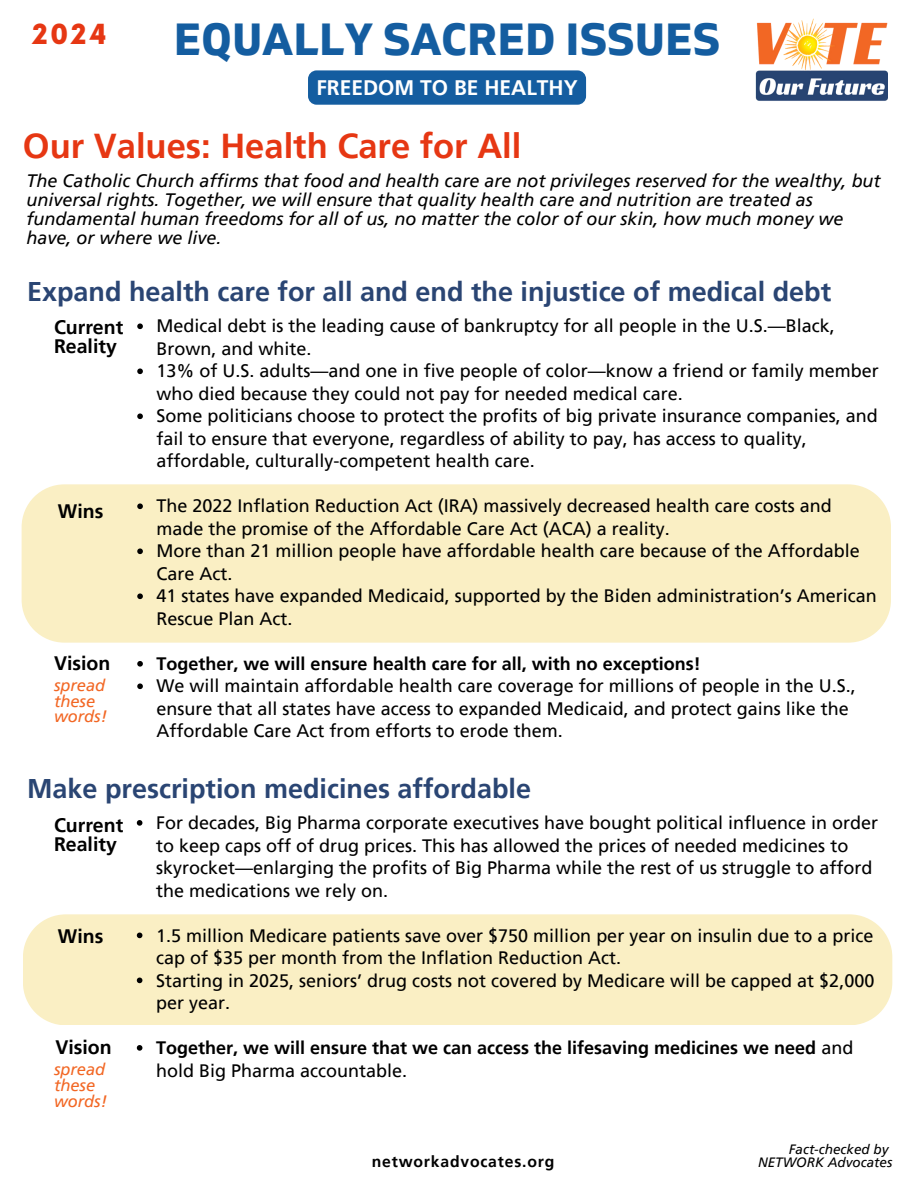
<style>
.page{position:relative;width:918px;height:1188px;background:#fff}
.page>*{position:absolute;margin:0;border:0;box-sizing:border-box;transform-origin:0 0}
.t1{font:700 45px "Gilam";letter-spacing:.005em;color:#145da0}
.t2{font:700 34.5px "Frutiger LT Pro";color:#e63713}
.t3{font:700 27px "Frutiger LT Pro";color:#2a4573}
.t4{font:900 27px "Now";color:#e63713}
.t5{font:700 21px "Frutiger LT Pro";color:#fff}
.t6{font:700 19.5px/19.2px "Frutiger LT Pro";color:#000}
.t7{font:18px/22.5px "Frutiger LT Pro";color:#000}
.t8{font:italic 18px/19.2px "Frutiger LT Pro";color:#000}
.t9{font:700 18px/22.5px "Frutiger LT Pro";color:#000}
.t10{font:italic 16.5px/15.8px "Frutiger LT Pro";color:#f26724}
.t11{font:700 15.75px "Frutiger LT Pro";letter-spacing:.05em;color:#000}
.t12{font:italic 13.5px "Frutiger LT Pro";color:#000}
.s1{font-weight:400}
</style>
<div class="page">
<div style="left:308px;top:70px;width:278px;height:35px;background:#145da0;border-radius:9px"></div>
<div style="left:22px;top:484px;width:869px;height:159px;background:#faefc4"></div>
<svg style="left:137px;top:323px;width:6px;height:6px"></svg>
<svg style="left:137px;top:368px;width:6px;height:6px"></svg>
<svg style="left:137px;top:413px;width:6px;height:6px"></svg>
<svg style="left:137px;top:503px;width:6px;height:6px"></svg>
<svg style="left:137px;top:548px;width:6px;height:6px"></svg>
<svg style="left:137px;top:593px;width:6px;height:6px"></svg>
<svg style="left:137px;top:661px;width:6px;height:6px"></svg>
<svg style="left:137px;top:683px;width:6px;height:6px"></svg>
<img style="left:755px;top:18px;width:133px;height:83px">
<div style="left:23px;top:914px;width:869px;height:111px;background:#faefc4"></div>
<svg style="left:137px;top:820px;width:5px;height:6px"></svg>
<svg style="left:137px;top:933px;width:5px;height:5px"></svg>
<svg style="left:137px;top:978px;width:5px;height:5px"></svg>
<svg style="left:137px;top:1045px;width:5px;height:6px"></svg>
<p class="t4" style="left:32px;top:20px;width:76px">2024</p>
<h6 class="t1" style="left:174px;top:13px;width:548px">EQUALLY SACRED ISSUES</h6>
<p class="t5" style="left:316px;top:75px;width:263px">FREEDOM TO BE HEALTHY</p>
<h3 class="t2" style="left:23px;top:125px;width:500px">Our Values: Health Care for All</h3>
<h5 class="t8" style="left:26px;top:171px;width:856px">The Catholic Church affirms that food and health care are not privileges reserved for the wealthy, but universal rights. Together, we will ensure that quality health care and nutrition are treated as fundamental human freedoms for all of us, no matter the color of our skin, how much money we have, or where we live.</h5>
<h2 class="t3" style="left:27px;top:275px;width:806px">Expand health care for all and end the injustice of medical debt</h2>
<p class="t6" style="left:54px;top:317px;width:71px">Current<br>Reality</p>
<p class="t7" style="left:157px;top:315px;width:680px">Medical debt is the leading cause of bankruptcy for all people in the U.S.—Black,<br>Brown, and white.</p>
<p class="t7" style="left:157px;top:360px;width:724px">13% of U.S. adults—and one in five people of color—know a friend or family member who died because they could not pay for needed medical care.</p>
<p class="t7" style="left:157px;top:405px;width:723px">Some politicians choose to protect the profits of big private insurance companies, and fail to ensure that everyone, regardless of ability to pay, has access to quality, affordable, culturally-competent health care.</p>
<p class="t7" style="left:157px;top:495px;width:677px">The 2022 Inflation Reduction Act (IRA) massively decreased health care costs and made the promise of the Affordable Care Act (ACA) a reality.</p>
<p class="t7" style="left:157px;top:540px;width:705px">More than 21 million people have affordable health care because of the Affordable<br>Care Act.</p>
<p class="t7" style="left:157px;top:585px;width:722px">41 states have expanded Medicaid, supported by the Biden administration’s American<br>Rescue Plan Act.</p>
<p class="t9" style="left:157px;top:652px;width:546px">Together, we will ensure health care for all, with no exceptions!</p>
<p class="t7" style="left:157px;top:675px;width:701px">We will maintain affordable health care coverage for millions of people in the U.S., ensure that all states have access to expanded Medicaid, and protect gains like the<br>Affordable Care Act from efforts to erode them.</p>
<h4 class="t6" style="left:58px;top:502px;width:47px">Wins</h4>
<h6 class="t6" style="left:54px;top:654px;width:58px">Vision</h6>
<h6 class="t10" style="left:54px;top:677px;width:53px">spread</h6>
<p class="t10" style="left:54px;top:693px;width:55px">these words!</p>
<p class="t3" style="left:27px;top:772px;width:506px">Make prescription medicines affordable</p>
<h4 class="t6" style="left:54px;top:816px;width:71px">Current<br>Reality</h4>
<p class="t7" style="left:156px;top:811px;width:724px">For decades, Big Pharma corporate executives have bought political influence in order to keep caps off of drug prices. This has allowed the prices of needed medicines to skyrocket—enlarging the profits of Big Pharma while the rest of us struggle to afford the medications we rely on.</p>
<p class="t7" style="left:156px;top:924px;width:719px">1.5 million Medicare patients save over $750 million per year on insulin due to a price cap of $35 per month from the Inflation Reduction Act.</p>
<h6 class="t7" style="left:156px;top:969px;width:720px">Starting in 2025, seniors’ drug costs not covered by Medicare will be capped at $2,000 per year.</h6>
<h6 class="t9" style="left:156px;top:1036px;width:699px">Together, we will ensure that we can access the lifesaving medicines we need <span class="s1">and hold Big Pharma accountable.</span></h6>
<p class="t6" style="left:58px;top:927px;width:47px">Wins</p>
<p class="t6" style="left:55px;top:1038px;width:58px">Vision</p>
<p class="t10" style="left:54px;top:1062px;width:53px">spread</p>
<p class="t10" style="left:54px;top:1077px;width:55px">these words!</p>
<h1 class="t11" style="left:372px;top:1151px;width:184px">networkadvocates.org</h1>
<p class="t12" style="left:789px;top:1141px;width:101px">Fact-checked by</p>
<p class="t12" style="left:758px;top:1154px;width:136px">NETWORK Advocates</p>
</div>
